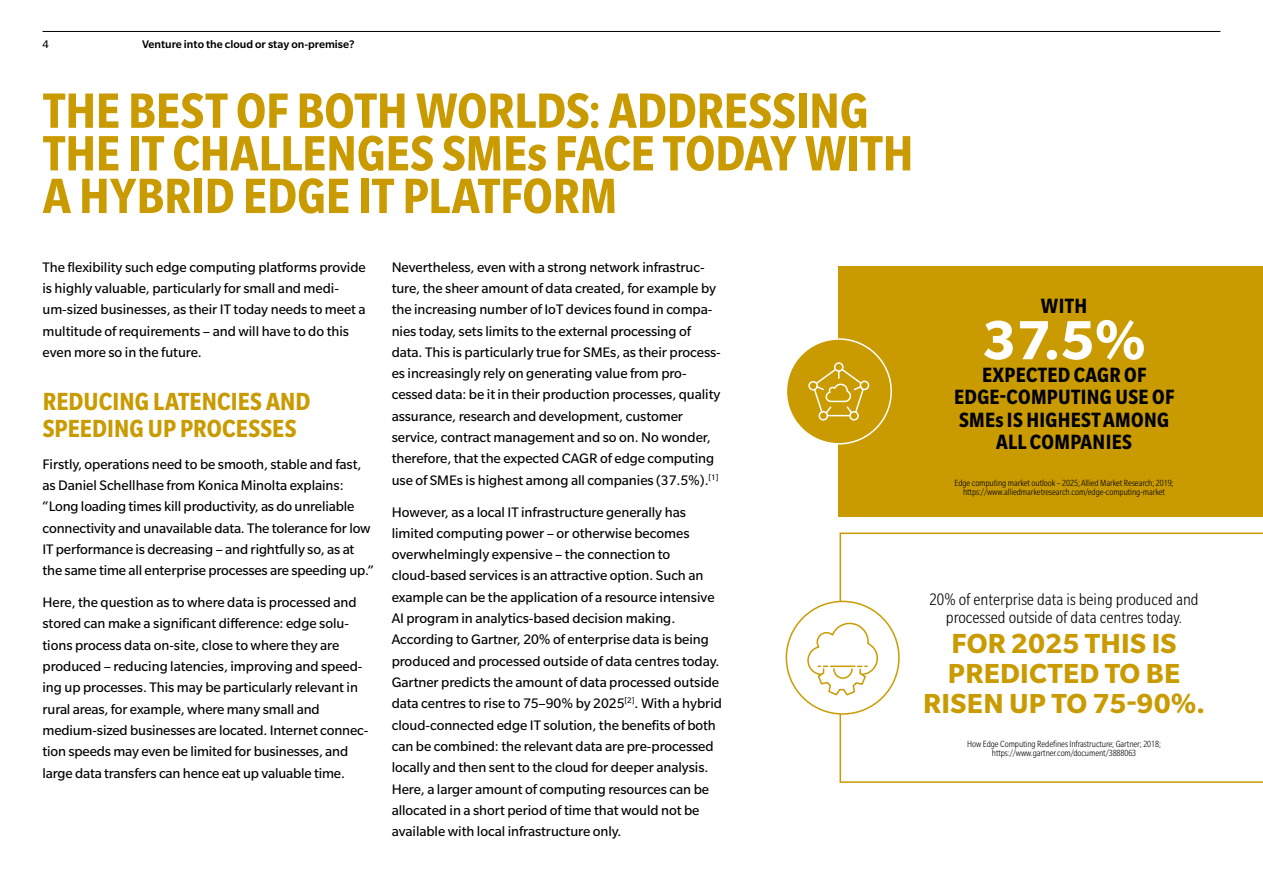
<style>
.page{position:relative;width:1263px;height:893px;background:#fff}
.page>*{position:absolute;margin:0;border:0;box-sizing:border-box;transform-origin:0 0}
.t1{font:700 60px "Slate Pro";color:#fff}
.t2{font:700 condensed 54px/42.6px "Slate Pro";color:#c99b00}
.t3{font:700 30px/30px "Slate Pro";letter-spacing:.01em;color:#c99b00;text-align:center}
.t4{font:700 condensed 27px/26.5px "Slate Pro";letter-spacing:.005em;color:#c99b00}
.t5{font:700 condensed 22.5px/22.5px "Slate Pro";letter-spacing:.015em;color:#000;text-align:center}
.t6{font:300 condensed 18px/18px "Slate Pro";color:#000;text-align:center}
.t7{font:15px/21.3px "Slate Pro";letter-spacing:-.005em;color:#000}
.t8{font:500 12px "Slate Pro";color:#000}
.t9{font:12px "Slate Pro";color:#000}
.t10{font:300 condensed 9.75px/9px "Slate Pro";letter-spacing:-.01em;color:#000;text-align:center}
</style>
<div class="page">
<div style="left:839px;top:533px;width:424px;height:250px;border:2px solid #c99b00"></div>
<div style="left:839px;top:266px;width:424px;height:251px;background:#c99b00"></div>
<div style="left:786px;top:601px;width:113px;height:113px;background:#fff;border-radius:50%"></div>
<div style="left:786px;top:601px;width:114px;height:114px;border:2px solid #c99b00;border-radius:50%"></div>
<svg style="left:807px;top:622px;width:72px;height:74px"></svg>
<div style="left:786px;top:339px;width:105px;height:105px;background:#c99b00;border-radius:50%"></div>
<div style="left:786px;top:338px;width:106px;height:107px;border:2px solid #fff;border-radius:50%"></div>
<svg style="left:808px;top:362px;width:62px;height:59px"></svg>
<hr style="left:43px;top:31px;width:1177px;height:1px;background:#000">
<p class="t9" style="left:43px;top:38px;width:8px">4</p>
<p class="t8" style="left:142px;top:38px;width:214px">Venture into the cloud or stay on-premise?</p>
<h2 class="t2" style="left:43px;top:89px;width:872px">THE BEST OF BOTH WORLDS: ADDRESSING<br>THE IT CHALLENGES SMEs FACE TODAY WITH<br>A HYBRID EDGE IT PLATFORM</h2>
<p class="t7" style="left:43px;top:256px;width:325px">The flexibility such edge computing platforms provide is highly valuable, particularly for small and medi&shy;um-sized businesses, as their IT today needs to meet a multitude of requirements – and will have to do this even more so in the future.</p>
<h3 class="t4" style="left:43px;top:388px;width:269px">REDUCING LATENCIES AND<br>SPEEDING UP PROCESSES</h3>
<p class="t7" style="left:43px;top:453px;width:333px">Firstly, operations need to be smooth, stable and fast, as Daniel Schellhase from Konica Minolta explains: “Long loading times kill productivity, as do unreliable connectivity and unavailable data. The tolerance for low IT performance is decreasing – and rightfully so, as at the same time all enterprise processes are speeding up.”</p>
<p class="t7" style="left:43px;top:592px;width:327px">Here, the question as to where data is processed and stored can make a significant difference: edge solu&shy;tions process data on-site, close to where they are produced – reducing latencies, improving and speed&shy;ing up processes. This may be particularly relevant in rural areas, for example, where many small and medium-sized businesses are located. Internet connec&shy;tion speeds may even be limited for businesses, and large data transfers can hence eat up valuable time.</p>
<p class="t7" style="left:392px;top:256px;width:331px">Nevertheless, even with a strong network infrastruc&shy;ture, the sheer amount of data created, for example by the increasing number of IoT devices found in compa&shy;nies today, sets limits to the external processing of data. This is particularly true for SMEs, as their process&shy;es increasingly rely on generating value from pro&shy;cessed data: be it in their production processes, quality assurance, research and development, customer service, contract management and so on. No wonder, therefore, that the expected CAGR of edge computing use of SMEs is highest among all companies (37.5%).<sup>[1]</sup></p>
<p class="t7" style="left:392px;top:501px;width:332px">However, as a local IT infrastructure generally has limited computing power – or otherwise becomes overwhelmingly expensive – the connection to cloud-based services is an attractive option. Such an example can be the application of a resource intensive AI program in analytics-based decision making.<br>According to Gartner, 20% of enterprise data is being produced and processed outside of data centres today.<br>Gartner predicts the amount of data processed outside data centres to rise to 75–90% by 2025<sup>[2]</sup>. With a hybrid cloud-connected edge IT solution, the benefits of both can be combined: the relevant data are pre-processed locally and then sent to the cloud for deeper analysis.<br>Here, a larger amount of computing resources can be allocated in a short period of time that would not be available with local infrastructure only.</p>
<h3 class="t5" style="left:1041px;top:294px;width:48px">WITH</h3>
<h1 class="t1" style="left:982px;top:307px;width:165px">37.5%</h1>
<h3 class="t5" style="left:954px;top:386px;width:222px">EDGE-COMPUTING USE OF<br>SMEs IS HIGHEST AMONG<br>ALL COMPANIES</h3>
<p class="t10" style="left:954px;top:479px;width:221px">Edge computing market outlook – 2025; Allied Market Research; 2019; https://www.alliedmarketresearch.com/edge-computing-market</p>
<h3 class="t5" style="left:982px;top:363px;width:166px">EXPECTED CAGR OF</h3>
<p class="t6" style="left:929px;top:590px;width:271px">20% of enterprise data is being produced and processed outside of data centres today.</p>
<h3 class="t3" style="left:923px;top:628px;width:283px">FOR 2025 THIS IS<br>PREDICTED TO BE<br>RISEN UP TO 75-90%.</h3>
<p class="t10" style="left:967px;top:739px;width:195px">How Edge Computing Redefines Infrastructure; Gartner; 2018; https://www.gartner.com/document/3888063</p>
</div>
